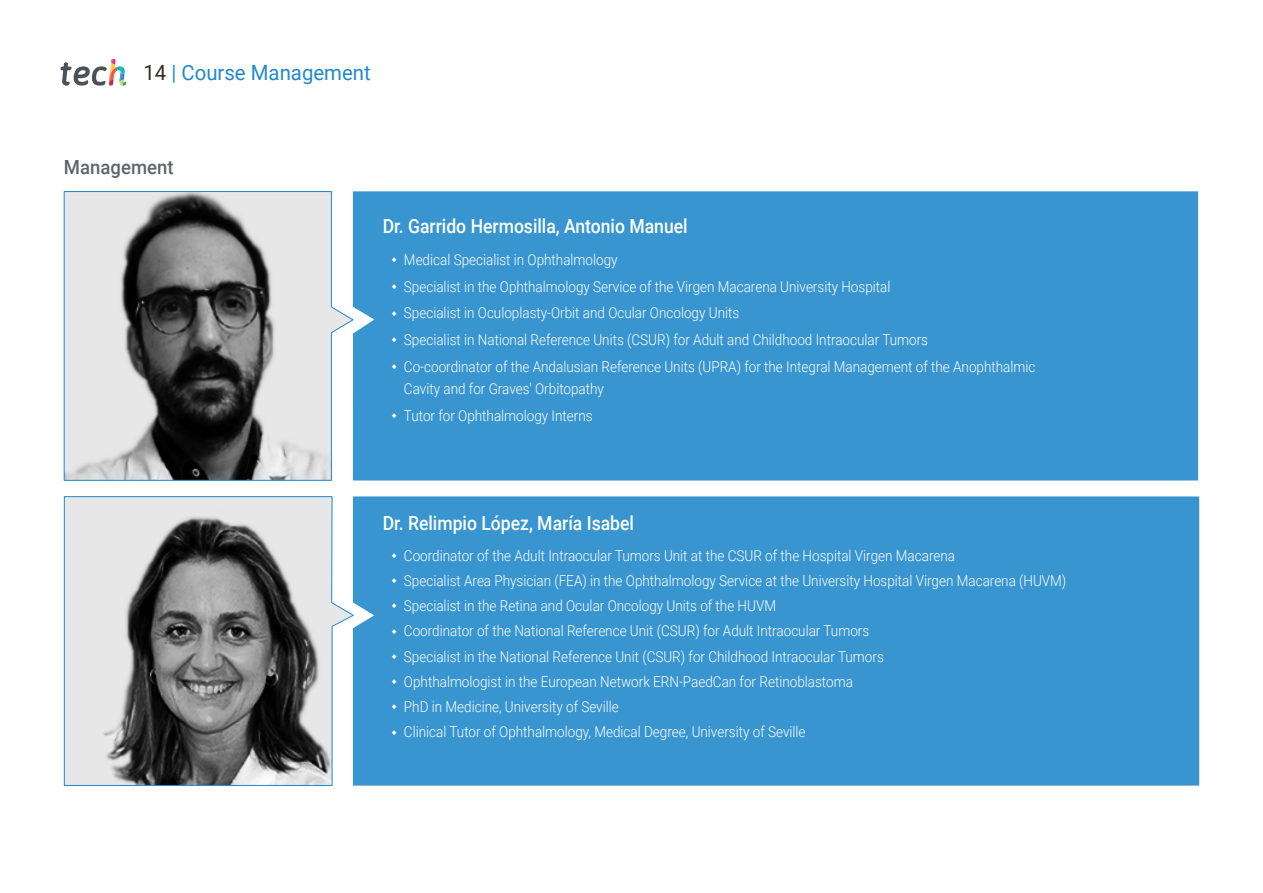
<style>
.page{position:relative;width:1263px;height:893px;background:#fff}
.page>*{position:absolute;margin:0;border:0;box-sizing:border-box;transform-origin:0 0}
.t1{font:21px "Roboto";color:#2289ca}
.t2{font:500 19.5px "Roboto";color:#fff;scale:.9 1}
.t3{font:500 19.5px "Roboto";color:#61646a;scale:.95 1}
.t4{font:300 15px/25.2px "Roboto";color:#fff;scale:.9 1}
.s1{color:#312e20}
</style>
<div class="page">
<svg style="left:61px;top:59px;width:65px;height:27px"></svg>
<div style="left:354px;top:191px;width:844px;height:289px;background:#3895cf"></div>
<svg style="left:64px;top:191px;width:290px;height:290px"></svg>
<div style="left:354px;top:496px;width:845px;height:290px;background:#3895cf"></div>
<svg style="left:64px;top:496px;width:290px;height:290px"></svg>
<svg style="left:392px;top:257px;width:5px;height:5px"></svg>
<svg style="left:392px;top:284px;width:5px;height:5px"></svg>
<svg style="left:392px;top:311px;width:5px;height:5px"></svg>
<svg style="left:392px;top:337px;width:5px;height:5px"></svg>
<svg style="left:392px;top:364px;width:5px;height:5px"></svg>
<svg style="left:392px;top:413px;width:5px;height:5px"></svg>
<svg style="left:392px;top:553px;width:5px;height:5px"></svg>
<svg style="left:392px;top:578px;width:5px;height:5px"></svg>
<svg style="left:392px;top:603px;width:5px;height:5px"></svg>
<svg style="left:392px;top:629px;width:5px;height:5px"></svg>
<svg style="left:392px;top:654px;width:5px;height:5px"></svg>
<svg style="left:392px;top:679px;width:5px;height:5px"></svg>
<svg style="left:392px;top:704px;width:5px;height:5px"></svg>
<svg style="left:392px;top:730px;width:5px;height:5px"></svg>
<h1 class="t1" style="left:144px;top:57px;width:229px"><span class="s1">14</span> | Course Management</h1>
<h2 class="t3" style="left:64px;top:153px;width:117px">Management</h2>
<h2 class="t2" style="left:383px;top:212px;width:340px">Dr. Garrido Hermosilla, Antonio Manuel</h2>
<p class="t4" style="left:404px;top:246px;width:703px;line-height:26.7px">Medical Specialist in Ophthalmology<br>Specialist in the Ophthalmology Service of the Virgen Macarena University Hospital<br>Specialist in Oculoplasty-Orbit and Ocular Oncology Units<br>Specialist in National Reference Units (CSUR) for Adult and Childhood Intraocular Tumors<br>Co-coordinator of the Andalusian Reference Units (UPRA) for the Integral Management of the Anophthalmic</p>
<p class="t4" style="left:404px;top:375px;width:224px;line-height:26.7px">Cavity and for Graves' Orbitopathy<br>Tutor for Ophthalmology Interns</p>
<h2 class="t2" style="left:383px;top:510px;width:281px">Dr. Relimpio López, María Isabel</h2>
<p class="t4" style="left:404px;top:542px;width:737px">Coordinator of the Adult Intraocular Tumors Unit at the CSUR of the Hospital Virgen Macarena<br>Specialist Area Physician (FEA) in the Ophthalmology Service at the University Hospital Virgen Macarena (HUVM)<br>Specialist in the Retina and Ocular Oncology Units of the HUVM<br>Coordinator of the National Reference Unit (CSUR) for Adult Intraocular Tumors<br>Specialist in the National Reference Unit (CSUR) for Childhood Intraocular Tumors<br>Ophthalmologist in the European Network ERN-PaedCan for Retinoblastoma<br>PhD in Medicine, University of Seville<br>Clinical Tutor of Ophthalmology, Medical Degree, University of Seville</p>
</div>
